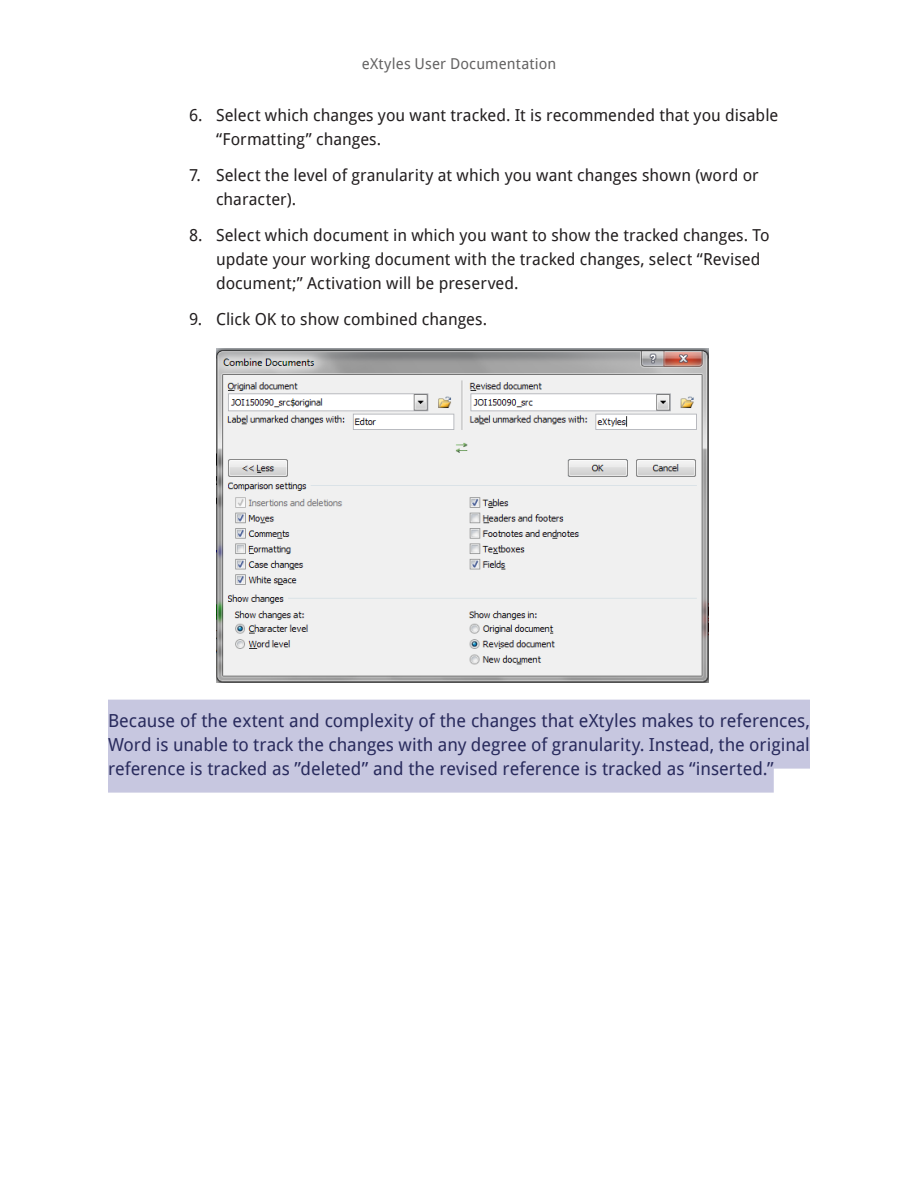
<style>
.page{position:relative;width:918px;height:1188px;background:#fff}
.page>*{position:absolute;margin:0;border:0;box-sizing:border-box;transform-origin:0 0}
.Note_base{font:18px/24px "Droid Sans";color:#292b5d;text-align:justify}
.t1{font:16.5px/24px "Droid Sans";color:#231f20}
.t2{font:15px "Droid Sans";letter-spacing:.01em;color:#646363}
</style>
<div class="page">
<div style="left:108px;top:700px;width:702px;height:45px;background:#c7c7e0"></div>
<div style="left:108px;top:724px;width:702px;height:45px;background:#c7c7e0"></div>
<div style="left:108px;top:748px;width:666px;height:45px;background:#c7c7e0"></div>
<img style="left:216px;top:349px;width:492px;height:334px">
<p class="t2" style="left:362px;top:55px;width:196px">eXtyles User Documentation</p>
<p class="t1" style="left:216px;top:103px;width:564px;text-indent:-27px">6. Select which changes you want tracked. It is recommended that you disable “Formatting” changes.</p>
<p class="t1" style="left:216px;top:163px;width:544px;text-indent:-27px">7. Select the level of granularity at which you want changes shown (word or character).</p>
<p class="t1" style="left:216px;top:223px;width:555px;text-indent:-27px">8. Select which document in which you want to show the tracked changes. To update your working document with the tracked changes, select “Revised document;” Activation will be preserved.</p>
<p class="t1" style="left:189px;top:307px;width:300px">9. Click OK to show combined changes.</p>
<p class="Note_base" style="left:108px;top:708px;width:703px">Because of the extent and complexity of the changes that eXtyles makes to references, Word is unable to track the changes with any degree of granularity. Instead, the original reference is tracked as ”deleted” and the revised reference is tracked as “inserted.”</p>
</div>
